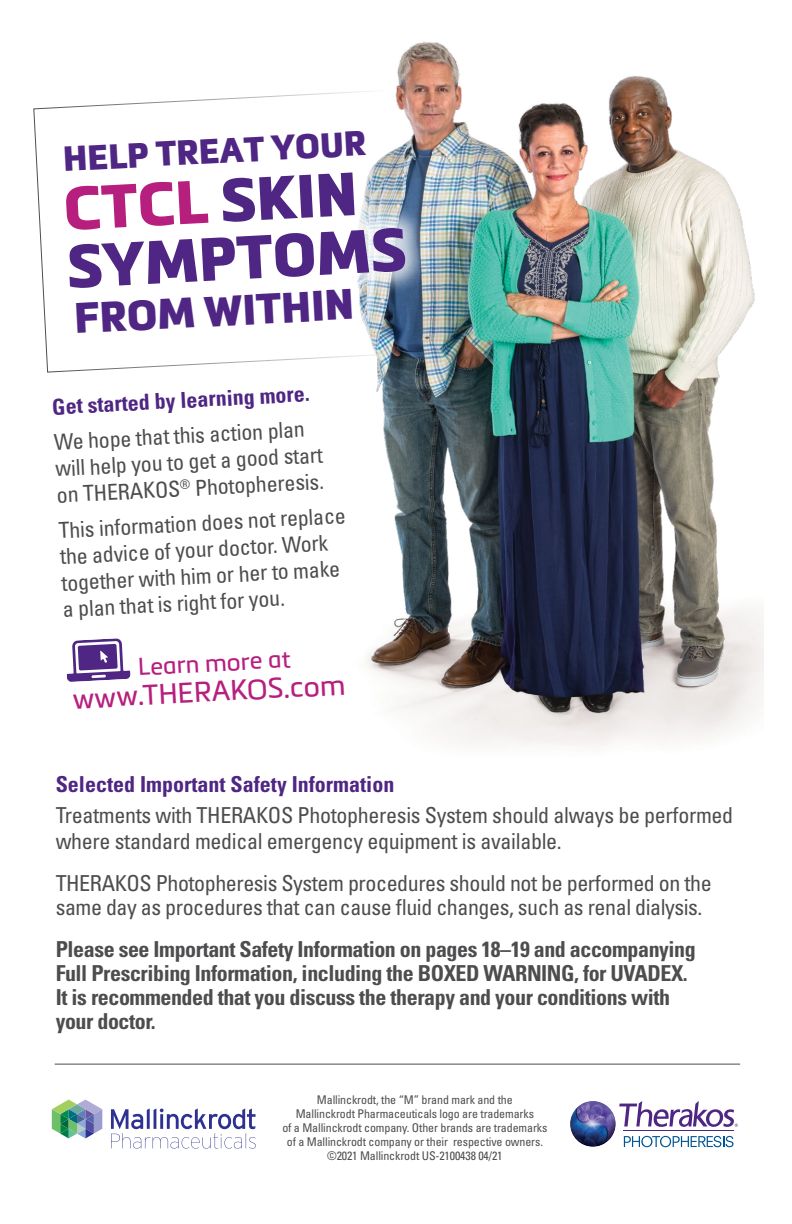
<style>
.page{position:relative;width:792px;height:1224px;background:#fff}
.page>*{position:absolute;margin:0;border:0;box-sizing:border-box;transform-origin:0 0}
.t1{font:900 60px/58px "Metronic Pro";color:#4f2683}
.t2{font:900 42px "Metronic Pro";color:#4f2683}
.t3{font:900 34.4px "Metronic Pro";color:#4f2683}
.t4{font:28px "Metronic Pro";color:#b61f7e}
.t5{font:24px "Metronic Pro";color:#b61f7e}
.t6{font:condensed 22px/26.4px "Univers";letter-spacing:-.02em;color:#4d4d4f}
.t7{font:700 condensed 22px/24px "Univers";letter-spacing:-.02em;color:#4d4d4f}
.t8{font:700 condensed 22px "Univers";color:#4f2683}
.t9{font:700 condensed 22px "Univers LT Std";color:#4f2683}
.t10{font:condensed 12px/14px "Univers";letter-spacing:-.01em;color:#4d4d4f;text-align:center}
.s1{color:#b61f7e}
</style>
<div class="page">
<svg style="left:33px;top:96px;width:237px;height:277px"></svg>
<img style="left:270px;top:42px;width:494px;height:705px">
<svg style="left:52px;top:1100px;width:50px;height:38px"></svg>
<svg style="left:111px;top:1108px;width:145px;height:41px"></svg>
<img style="left:570px;top:1101px;width:46px;height:46px;border-radius:23px">
<hr style="left:624px;top:1130px;width:110px;height:1px;background:#4f2683">
<svg style="left:624px;top:1136px;width:110px;height:11px"></svg>
<svg style="left:619px;top:1101px;width:119px;height:26px"></svg>
<svg style="left:67px;top:638px;width:64px;height:44px"></svg>
<svg style="left:37px;top:142px;width:397px;height:174px"></svg>
<hr style="left:55px;top:1064px;width:685px;height:1px;background:#4d4d4f">
<h3 class="t3" style="left:62px;top:139px;width:305px;rotate:-3deg">HELP TREAT YOUR</h3>
<h1 class="t1" style="left:62px;top:180px;width:342px;rotate:-3deg"><span class="s1">CTCL</span> SKIN<br>SYMPTOMS</h1>
<h2 class="t2" style="left:73px;top:294px;width:281px;rotate:-3deg">FROM WITHIN</h2>
<p class="t9" style="left:52px;top:393px;width:259px;rotate:-3deg">Get started by learning more.</p>
<p class="t6" style="left:53px;top:429px;width:269px;rotate:-3deg">We hope that this action plan will help you to get a good start on THERAKOS<sup>®</sup> Photopheresis.</p>
<p class="t6" style="left:58px;top:517px;width:289px;rotate:-3deg">This information does not replace the advice of your doctor. Work together with him or her to make a plan that is right for you.</p>
<p class="t5" style="left:137px;top:650px;width:154px;rotate:-3deg">Learn more at</p>
<p class="t4" style="left:71px;top:679px;width:275px;rotate:-3deg">www.THERAKOS.com</p>
<p class="t8" style="left:56px;top:771px;width:340px">Selected Important Safety Information</p>
<p class="t6" style="left:56px;top:802px;width:679px">Treatments with THERAKOS Photopheresis System should always be performed where standard medical emergency equipment is available.</p>
<p class="t6" style="left:56px;top:871px;width:657px;line-height:24px">THERAKOS Photopheresis System procedures should not be performed on the same day as procedures that can cause fluid changes, such as renal dialysis.</p>
<p class="t7" style="left:56px;top:937px;width:642px">Please see Important Safety Information on pages 18–19 and accompanying Full Prescribing Information, including the BOXED WARNING, for UVADEX.<br>It is recommended that you discuss the therapy and your conditions with your doctor.</p>
<p class="t10" style="left:282px;top:1093px;width:267px">Mallinckrodt, the “M” brand mark and the<br>Mallinckrodt Pharmaceuticals logo are trademarks<br>of a Mallinckrodt company. Other brands are trademarks of a Mallinckrodt company or their respective owners. ©2021 Mallinckrodt US-2100438 04/21</p>
</div>
